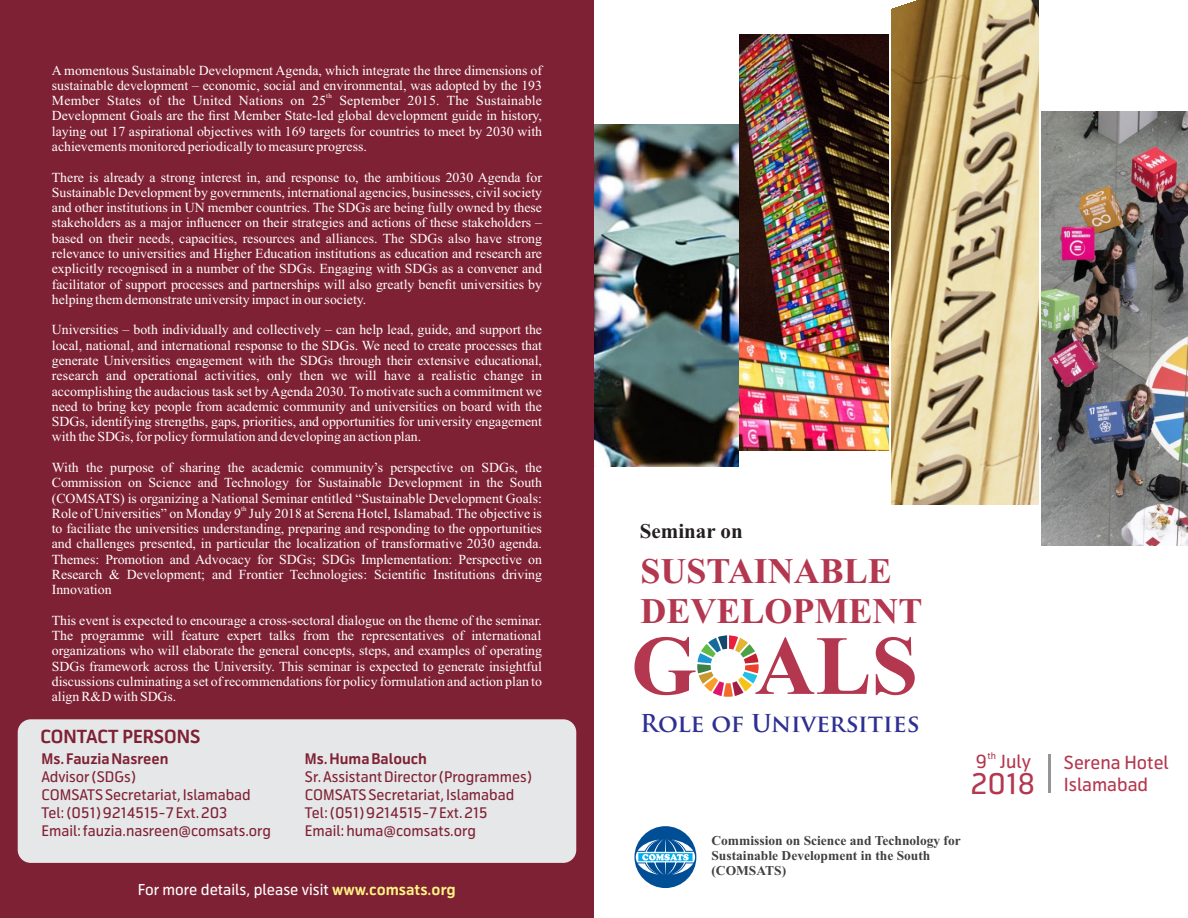
<style>
.page{position:relative;width:1188px;height:918px;background:#fff}
.page>*{position:absolute;margin:0;border:0;box-sizing:border-box;transform-origin:0 0}
.t1{font:700 84px "Times New Roman";color:#b3374e}
.t2{font:700 36px/39.9px "Times New Roman";color:#b3374e}
.t3{font:28.35px "Telenor";color:#b3374e}
.t4{font:700 24px "Trajan Pro";color:#2e3092}
.t5{font:700 21px "Times New Roman";color:#231f20}
.t6{font:18px/22.2px "Telenor";color:#b3374e}
.t7{font:700 18px "Telenor";color:#7f2134}
.t8{font:15px "Telenor";color:#fff}
.t9{font:14.55px/18px "Telenor";color:#7f2134}
.t10{font:700 14.55px "Telenor";color:#7f2134}
.t11{font:13.8px/15.3px "Times New Roman";color:#fff;text-align:justify}
.t12{font:700 13.5px/15px "Times New Roman";color:#404041}
.t13{font:9px "Telenor";color:#b3374e}
.t14{font:6.9px "Times New Roman";color:#fff}
.s1{font-weight:700;color:#fff685}
</style>
<div class="page">
<div style="left:0;top:0;width:594px;height:918px;background:#7f2134"></div>
<img style="left:594px;top:125px;width:145px;height:342px">
<img style="left:740px;top:34px;width:149px;height:416px">
<img style="left:892px;top:0;width:146px;height:504px">
<img style="left:1041px;top:112px;width:147px;height:434px">
<svg style="left:634px;top:826px;width:62px;height:62px"></svg>
<svg style="left:697px;top:635px;width:62px;height:62px"></svg>
<hr style="left:1048px;top:754px;width:3px;height:39px;background:#939598">
<div style="left:18px;top:719px;width:558px;height:144px;background:#e6e7e8;border-radius:13px"></div>
<p class="t11" style="left:52px;top:64px;width:492px">A momentous Sustainable Development Agenda, which integrate the three dimensions of sustainable development – economic, social and environmental, was adopted by the 193</p>
<p class="t14" style="left:326px;top:93px;width:7px">th</p>
<p class="t11" style="left:52px;top:94px;width:492px">Member States of the United Nations on 25 September 2015. The Sustainable Development Goals are the first Member State-led global development guide in history, laying out 17 aspirational objectives with 169 targets for countries to meet by 2030 with achievements monitored periodically to measure progress.</p>
<p class="t11" style="left:52px;top:171px;width:492px">There is already a strong interest in, and response to, the ambitious 2030 Agenda for Sustainable Development by governments, international agencies, businesses, civil society and other institutions in UN member countries. The SDGs are being fully owned by these stakeholders as a major influencer on their strategies and actions of these stakeholders – based on their needs, capacities, resources and alliances. The SDGs also have strong relevance to universities and Higher Education institutions as education and research are explicitly recognised in a number of the SDGs. Engaging with SDGs as a convener and facilitator of support processes and partnerships will also greatly benefit universities by helping them demonstrate university impact in our society.</p>
<p class="t11" style="left:52px;top:323px;width:492px">Universities – both individually and collectively – can help lead, guide, and support the local, national, and international response to the SDGs. We need to create processes that generate Universities engagement with the SDGs through their extensive educational, research and operational activities, only then we will have a realistic change in accomplishing the audacious task set by Agenda 2030. To motivate such a commitment we need to bring key people from academic community and universities on board with the SDGs, identifying strengths, gaps, priorities, and opportunities for university engagement with the SDGs, for policy formulation and developing an action plan.</p>
<p class="t11" style="left:52px;top:461px;width:492px">With the purpose of sharing the academic community’s perspective on SDGs, the Commission on Science and Technology for Sustainable Development in the South (COMSATS) is organizing a National Seminar entitled “Sustainable Development Goals:</p>
<p class="t14" style="left:241px;top:506px;width:7px">th</p>
<p class="t11" style="left:52px;top:507px;width:492px">Role of Universities” on Monday 9 July 2018 at Serena Hotel, Islamabad. The objective is to faciliate the universities understanding, preparing and responding to the opportunities and challenges presented, in particular the localization of transformative 2030 agenda.<br>Themes: Promotion and Advocacy for SDGs; SDGs Implementation: Perspective on Research &amp; Development; and Frontier Technologies: Scientific Institutions driving Innovation</p>
<p class="t11" style="left:52px;top:614px;width:492px">This event is expected to encourage a cross-sectoral dialogue on the theme of the seminar.<br>The programme will feature expert talks from the representatives of international organizations who will elaborate the general concepts, steps, and examples of operating SDGs framework across the University. This seminar is expected to generate insightful discussions culminating a set of recommendations for policy formulation and action plan to align R&amp;D with SDGs.</p>
<h3 class="t7" style="left:40px;top:729px;width:162px">CONTACT PERSONS</h3>
<p class="t10" style="left:41px;top:754px;width:129px">Ms. Fauzia Nasreen</p>
<p class="t9" style="left:41px;top:769px;width:231px">Advisor (SDGs)<br>COMSATS Secretariat, Islamabad<br>Tel: (051) 9214515-7 Ext. 203<br>Email: fauzia.nasreen@comsats.org</p>
<p class="t10" style="left:305px;top:754px;width:124px">Ms. Huma Balouch</p>
<p class="t9" style="left:305px;top:769px;width:229px">Sr. Assistant Director (Programmes)<br>COMSATS Secretariat, Islamabad<br>Tel: (051) 9214515-7 Ext. 215<br>Email: huma@comsats.org</p>
<p class="t8" style="left:138px;top:884px;width:320px">For more details, please visit <span class="s1">www.comsats.org</span></p>
<h3 class="t5" style="left:640px;top:524px;width:104px">Seminar on</h3>
<h2 class="t2" style="left:640px;top:555px;width:284px">SUSTAINABLE<br>DEVELOPMENT</h2>
<h1 class="t1" style="left:631px;top:637px;width:289px">G ALS</h1>
<h3 class="t4" style="left:640px;top:714px;width:281px">Role of Universities</h3>
<p class="t13" style="left:988px;top:752px;width:10px">th</p>
<h3 class="t6" style="left:976px;top:752px;width:57px">9 July</h3>
<h3 class="t3" style="left:971px;top:773px;width:66px">2018</h3>
<p class="t12" style="left:711px;top:834px;width:251px">Commission on Science and Technology for<br>Sustainable Development in the South (COMSATS)</p>
<h3 class="t6" style="left:1064px;top:753px;width:106px">Serena Hotel<br>Islamabad</h3>
</div>
